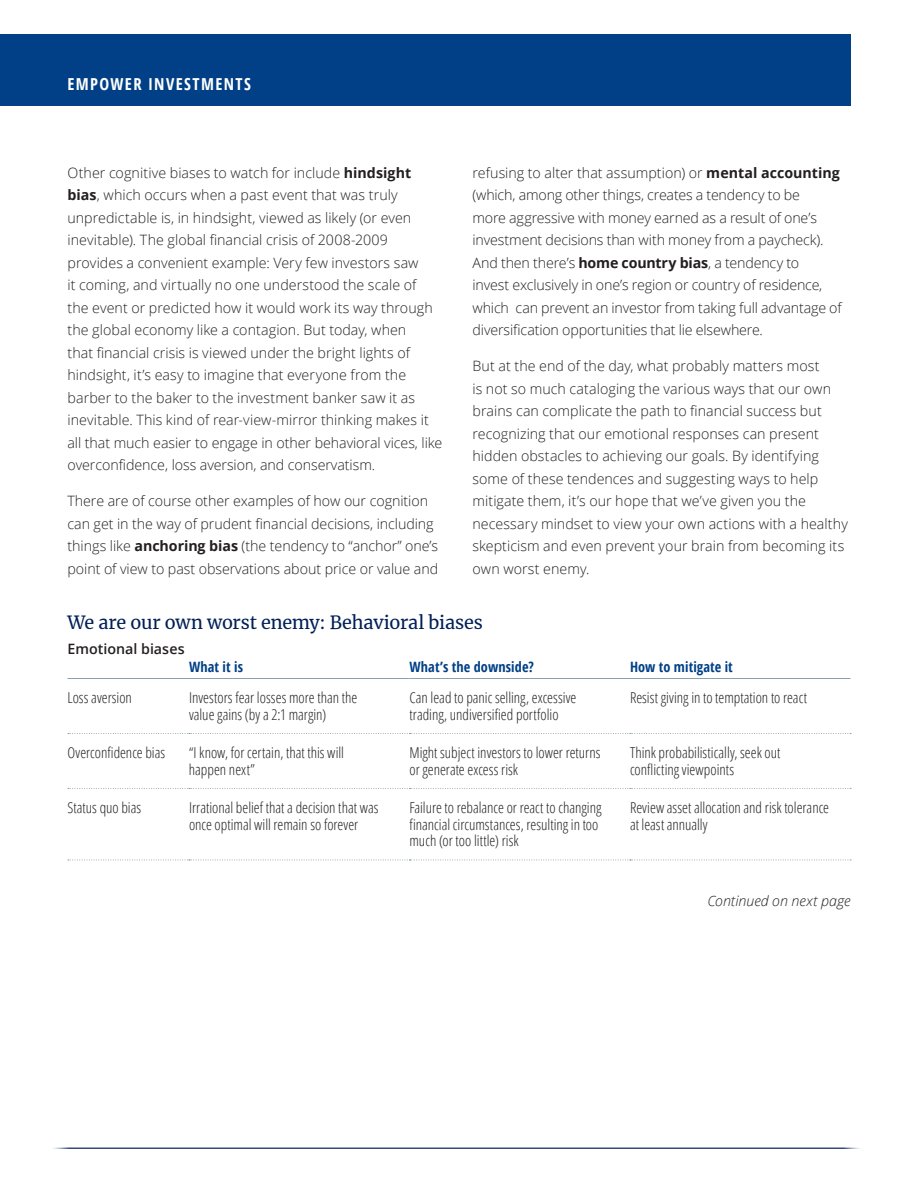
<style>
.page{position:relative;width:918px;height:1188px;background:#fff}
.page>*{position:absolute;margin:0;border:0;box-sizing:border-box;transform-origin:0 0}
.H4_table_graph{font:18px "Merriweather";letter-spacing:-.01em;color:#001f56}
.t1{font:700 condensed 16.5px "Open Sans";letter-spacing:.085em;color:#fff}
.Body_9_5pt{font:300 condensed 15px/16.5px "Open Sans";color:#231f20}
.Body_9_5pt-2{font:300 14.25px/22.5px "Open Sans";color:#231f20}
.Table_header{font:700 condensed 14.25px "Open Sans";letter-spacing:.005em;color:#014086}
.Body_9_5pt-3{font:italic 300 14.25px "Open Sans";color:#231f20}
.S2_9_5pt{font:600 14.25px "Open Sans";color:#231f20}
.s1{font-weight:700}
</style>
<div class="page">
<div style="left:0;top:34px;width:850px;height:71px;background:#014086"></div>
<hr style="left:49px;top:1148px;width:815px;height:1px;background:#001f56">
<hr style="left:68px;top:678px;width:121px;height:1px;background:#8c9faa">
<hr style="left:189px;top:678px;width:221px;height:1px;background:#8c9faa">
<hr style="left:410px;top:678px;width:220px;height:1px;background:#8c9faa">
<hr style="left:630px;top:678px;width:220px;height:1px;background:#8c9faa">
<svg style="left:68px;top:788px;width:783px;height:1px"></svg>
<svg style="left:68px;top:860px;width:783px;height:1px"></svg>
<svg style="left:68px;top:733px;width:783px;height:1px"></svg>
<p class="t1" style="left:68px;top:73px;width:185px">EMPOWER INVESTMENTS</p>
<p class="Body_9_5pt-2" style="left:67px;top:161px;width:376px">Other cognitive biases to watch for include <span class="s1">hindsight bias</span>, which occurs when a past event that was truly unpredictable is, in hindsight, viewed as likely (or even inevitable). The global financial crisis of 2008-2009 provides a convenient example: Very few investors saw<br>it coming, and virtually no one understood the scale of<br>the event or predicted how it would work its way through the global economy like a contagion. But today, when<br>that financial crisis is viewed under the bright lights of hindsight, it’s easy to imagine that everyone from the barber to the baker to the investment banker saw it as inevitable. This kind of rear-view-mirror thinking makes it all that much easier to engage in other behavioral vices, like overconfidence, loss aversion, and conservatism.</p>
<p class="Body_9_5pt-2" style="left:67px;top:489px;width:372px">There are of course other examples of how our cognition can get in the way of prudent financial decisions, including things like <span class="s1">anchoring bias</span> (the tendency to “anchor” one’s point of view to past observations about price or value and</p>
<p class="Body_9_5pt-2" style="left:472px;top:161px;width:371px">refusing to alter that assumption) or <span class="s1">mental accounting </span>(which, among other things, creates a tendency to be<br>more aggressive with money earned as a result of one’s investment decisions than with money from a paycheck).<br>And then there’s <span class="s1">home country bias</span>, a tendency to<br>invest exclusively in one’s region or country of residence, which can prevent an investor from taking full advantage of diversification opportunities that lie elsewhere.</p>
<p class="Body_9_5pt-2" style="left:473px;top:354px;width:377px">But at the end of the day, what probably matters most<br>is not so much cataloging the various ways that our own brains can complicate the path to financial success but recognizing that our emotional responses can present hidden obstacles to achieving our goals. By identifying some of these tendences and suggesting ways to help mitigate them, it’s our hope that we’ve given you the necessary mindset to view your own actions with a healthy skepticism and even prevent your brain from becoming its own worst enemy.</p>
<p class="H4_table_graph" style="left:68px;top:610px;width:417px">We are our own worst enemy: Behavioral biases</p>
<p class="S2_9_5pt" style="left:68px;top:639px;width:119px">Emotional biases</p>
<p class="Table_header" style="left:189px;top:657px;width:56px">What it is</p>
<p class="Table_header" style="left:410px;top:657px;width:126px">What’s the downside?</p>
<p class="Table_header" style="left:630px;top:657px;width:104px">How to mitigate it</p>
<p class="Body_9_5pt" style="left:68px;top:689px;width:66px">Loss aversion</p>
<p class="Body_9_5pt" style="left:189px;top:689px;width:170px">Investors fear losses more than the value gains (by a 2:1 margin)</p>
<p class="Body_9_5pt" style="left:410px;top:689px;width:168px">Can lead to panic selling, excessive trading, undiversified portfolio</p>
<p class="Body_9_5pt" style="left:630px;top:689px;width:179px">Resist giving in to temptation to react</p>
<p class="Body_9_5pt" style="left:68px;top:744px;width:99px">Overconfidence bias</p>
<p class="Body_9_5pt" style="left:189px;top:744px;width:157px">“I know, for certain, that this will happen next”</p>
<p class="Body_9_5pt" style="left:410px;top:744px;width:193px">Might subject investors to lower returns or generate excess risk</p>
<p class="Body_9_5pt" style="left:630px;top:744px;width:152px">Think probabilistically, seek out conflicting viewpoints</p>
<p class="Body_9_5pt" style="left:68px;top:799px;width:75px">Status quo bias</p>
<p class="Body_9_5pt" style="left:189px;top:799px;width:191px">Irrational belief that a decision that was once optimal will remain so forever</p>
<p class="Body_9_5pt" style="left:410px;top:799px;width:193px">Failure to rebalance or react to changing financial circumstances, resulting in too much (or too little) risk</p>
<p class="Body_9_5pt" style="left:630px;top:799px;width:201px">Review asset allocation and risk tolerance at least annually</p>
<p class="Body_9_5pt-3" style="left:707px;top:891px;width:145px">Continued on next page</p>
</div>
